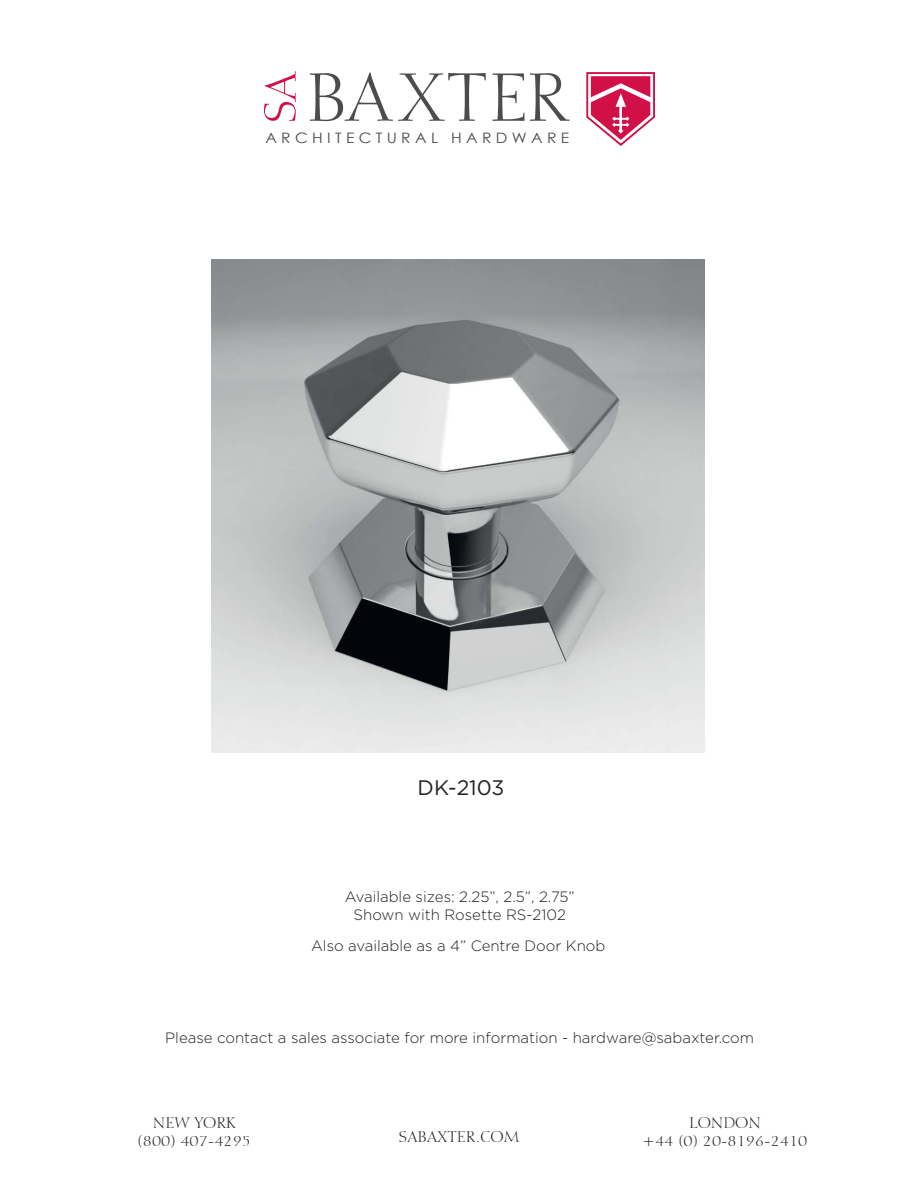
<style>
.page{position:relative;width:918px;height:1188px;background:#fff}
.page>*{position:absolute;margin:0;border:0;box-sizing:border-box;transform-origin:0 0}
.t1{font:21px "Gotham";color:#231f20}
.t2{font:300 15px/18px "Gotham";color:#231f20;text-align:center}
.t3{font:15px/18px "Calligraphic 810 BT";color:#231f20;text-align:center}
.t4{font:14.4px "Century Gothic";color:#4b4c4d;scale:1.09 1}
</style>
<div class="page">
<svg style="left:586px;top:72px;width:69px;height:74px"></svg>
<svg style="left:310px;top:72px;width:176px;height:49px"></svg>
<svg style="left:493px;top:73px;width:31px;height:48px"></svg>
<svg style="left:530px;top:73px;width:39px;height:48px"></svg>
<svg style="left:264px;top:71px;width:32px;height:50px"></svg>
<img style="left:211px;top:260px;width:494px;height:493px">
<p class="t4" style="left:265px;top:130px;width:280px">A R C H I T E C T U R A L H A R D W A R E</p>
<h1 class="t1" style="left:418px;top:774px;width:88px">DK-2103</h1>
<p class="t2" style="left:345px;top:887px;width:231px">Available sizes: 2.25”, 2.5”, 2.75”<br>Shown with Rosette RS-2102</p>
<p class="t2" style="left:311px;top:937px;width:296px">Also available as a 4” Centre Door Knob</p>
<p class="t2" style="left:165px;top:1028px;width:590px">Please contact a sales associate for more information - hardware@sabaxter.com</p>
<p class="t3" style="left:137px;top:1114px;width:115px">NEW YORK (800) 407-4295</p>
<p class="t3" style="left:689px;top:1114px;width:73px">LONDON</p>
<p class="t3" style="left:398px;top:1128px;width:123px">SABAXTER.COM</p>
<p class="t3" style="left:643px;top:1132px;width:166px">+44 (0) 20-8196-2410</p>
</div>
